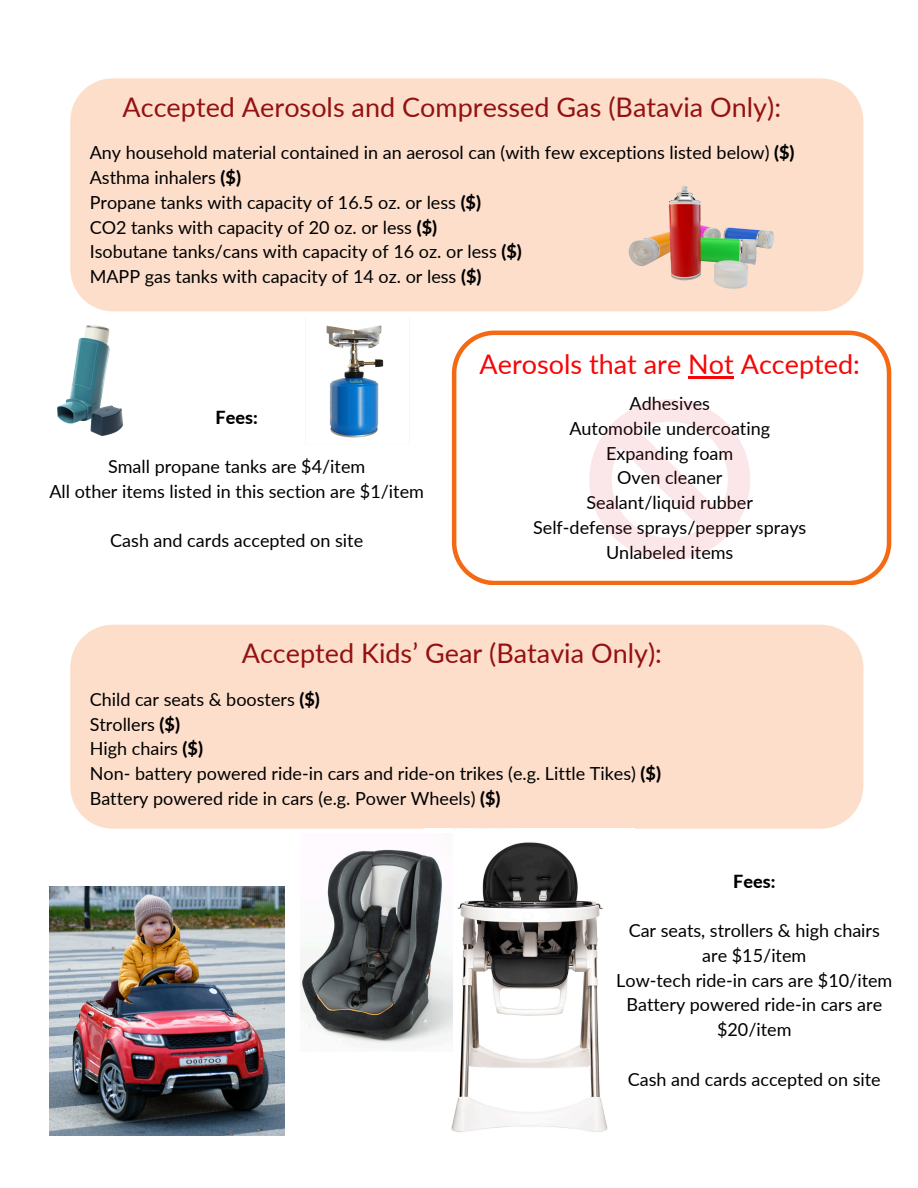
<style>
.page{position:relative;width:918px;height:1188px;background:#fff}
.page>*{position:absolute;margin:0;border:0;box-sizing:border-box;transform-origin:0 0}
.t1{font:27px "Lato";color:#941111}
.t2{font:27px "Lato";color:#f60606}
.t3{font:18px/24.8px "Lato";color:#000;text-align:center}
.t4{font:800 18px "Lato";color:#000}
.s1{font-weight:800}
</style>
<div class="page">
<div style="left:70px;top:78px;width:793px;height:233px;background:#fcdecb"></div>
<svg style="left:452px;top:331px;width:439px;height:254px"></svg>
<svg style="left:589px;top:399px;width:161px;height:161px"></svg>
<img style="left:625px;top:180px;width:157px;height:112px">
<img style="left:326px;top:325px;width:58px;height:113px">
<img style="left:57px;top:325px;width:65px;height:110px">
<div style="left:70px;top:625px;width:793px;height:204px;background:#fcdecb"></div>
<img style="left:49px;top:887px;width:236px;height:248px">
<img style="left:451px;top:842px;width:157px;height:291px">
<img style="left:300px;top:842px;width:152px;height:210px">
<hr style="left:688px;top:376px;width:46px;height:3px;background:#f60606">
<p class="t1" style="left:123px;top:90px;width:660px">Accepted Aerosols and Compressed Gas (Batavia Only):</p>
<p class="t3" style="left:90px;top:140px;width:706px">Any household material contained in an aerosol can (with few exceptions listed below) <span class="s1">($)</span></p>
<p class="t3" style="left:90px;top:165px;width:153px">Asthma inhalers <span class="s1">($)</span></p>
<p class="t3" style="left:90px;top:190px;width:393px">Propane tanks with capacity of 16.5 oz. or less <span class="s1">($)</span></p>
<p class="t3" style="left:90px;top:214px;width:349px">CO2 tanks with capacity of 20 oz. or less <span class="s1">($)</span></p>
<p class="t3" style="left:90px;top:239px;width:434px">Isobutane tanks/cans with capacity of 16 oz. or less <span class="s1">($)</span></p>
<p class="t3" style="left:90px;top:264px;width:393px">MAPP gas tanks with capacity of 14 oz. or less <span class="s1">($)</span></p>
<h2 class="t4" style="left:216px;top:406px;width:44px">Fees:</h2>
<p class="t3" style="left:108px;top:454px;width:259px">Small propane tanks are $4/item</p>
<p class="t3" style="left:49px;top:478px;width:376px">All other items listed in this section are $1/item</p>
<p class="t3" style="left:110px;top:528px;width:254px">Cash and cards accepted on site</p>
<h1 class="t2" style="left:479px;top:347px;width:382px">Aerosols that are Not Accepted:</h1>
<h1 class="t3" style="left:630px;top:391px;width:82px">Adhesives</h1>
<p class="t3" style="left:569px;top:416px;width:202px">Automobile undercoating</p>
<p class="t3" style="left:606px;top:440px;width:129px">Expanding foam</p>
<p class="t3" style="left:617px;top:465px;width:107px">Oven cleaner</p>
<p class="t3" style="left:587px;top:490px;width:168px">Sealant/liquid rubber</p>
<p class="t3" style="left:533px;top:515px;width:275px">Self-defense sprays/pepper sprays</p>
<p class="t3" style="left:606px;top:539px;width:129px">Unlabeled items</p>
<p class="t1" style="left:242px;top:636px;width:422px">Accepted Kids’ Gear (Batavia Only):</p>
<p class="t3" style="left:90px;top:686px;width:232px">Child car seats &amp; boosters <span class="s1">($)</span></p>
<p class="t3" style="left:90px;top:711px;width:92px">Strollers <span class="s1">($)</span></p>
<p class="t3" style="left:90px;top:736px;width:115px">High chairs <span class="s1">($)</span></p>
<p class="t3" style="left:90px;top:761px;width:573px">Non- battery powered ride-in cars and ride-on trikes (e.g. Little Tikes) <span class="s1">($)</span></p>
<p class="t3" style="left:90px;top:785px;width:412px">Battery powered ride in cars (e.g. Power Wheels) <span class="s1">($)</span></p>
<p class="t4" style="left:733px;top:870px;width:44px">Fees:</p>
<p class="t3" style="left:629px;top:918px;width:253px">Car seats, strollers &amp; high chairs are $15/item</p>
<h2 class="t3" style="left:616px;top:967px;width:278px">Low-tech ride-in cars are $10/item</h2>
<p class="t3" style="left:626px;top:992px;width:257px">Battery powered ride-in cars are $20/item</p>
<p class="t3" style="left:628px;top:1066px;width:254px">Cash and cards accepted on site</p>
</div>
